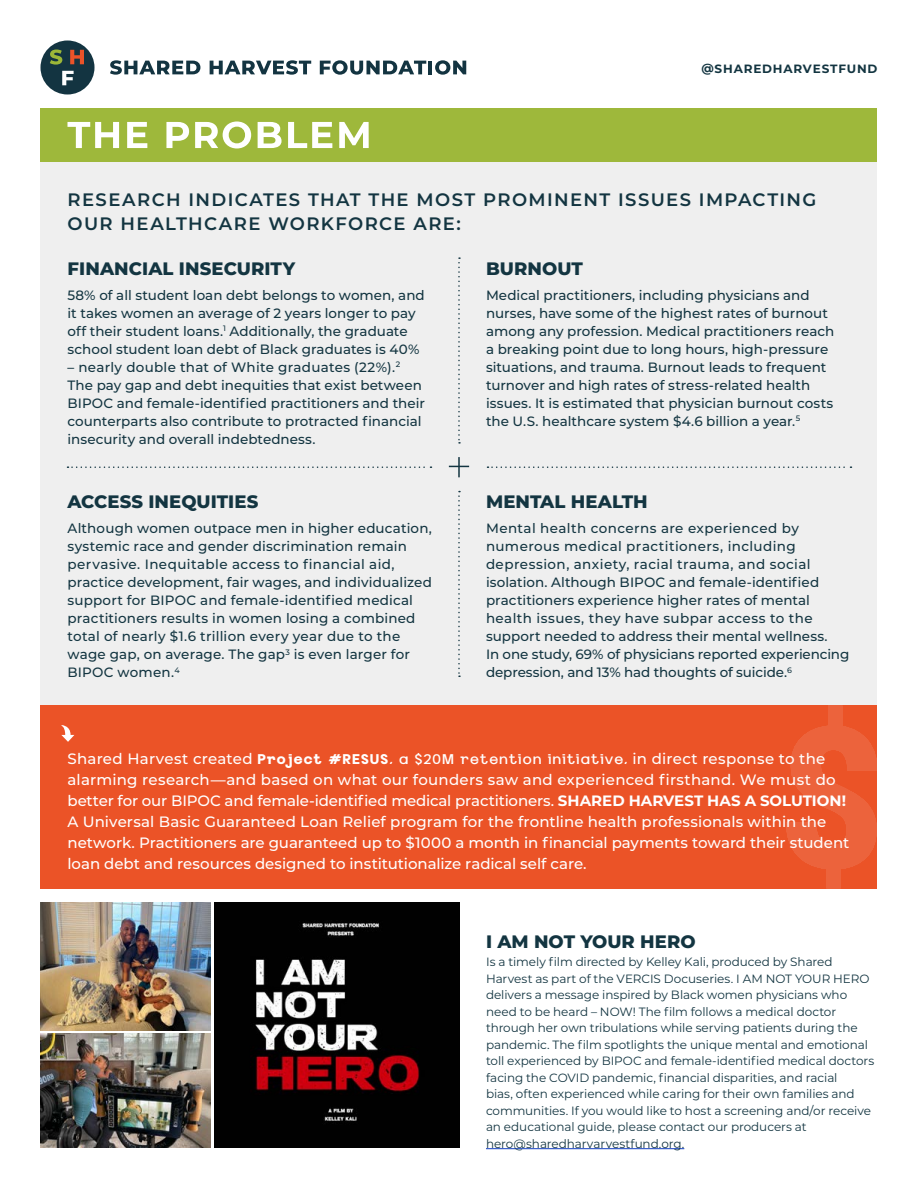
<style>
.page{position:relative;width:918px;height:1188px;background:#fff}
.page>*{position:absolute;margin:0;border:0;box-sizing:border-box;transform-origin:0 0}
.t1{font:600 18px/24px "Montserrat";letter-spacing:.075em;color:#133541}
.t2{font:800 18px "Montserrat";letter-spacing:.005em;color:#133541}
.t3{font:500 15px/21px "Montserrat";color:#fff}
.t4{font:500 13.5px/18px "Montserrat";letter-spacing:.005em;color:#133541}
.t5{font:12px/16.5px "Montserrat";letter-spacing:-.005em;color:#133541}
.t6{font:700 12px "Montserrat";letter-spacing:.07em;color:#133541}
.s1{font-family:"Montero Display";font-weight:700}
.s2{font-family:"Montero Display"}
.s3{font-weight:700}
</style>
<div class="page">
<div style="left:40px;top:108px;width:838px;height:622px;background:#efefef"></div>
<div style="left:40px;top:40px;width:54px;height:54px;background:#133441;border-radius:50%"></div>
<svg style="left:50px;top:50px;width:12px;height:15px"></svg>
<svg style="left:70px;top:50px;width:14px;height:14px"></svg>
<svg style="left:62px;top:71px;width:12px;height:14px"></svg>
<svg style="left:110px;top:60px;width:90px;height:15px"></svg>
<svg style="left:210px;top:60px;width:101px;height:15px"></svg>
<svg style="left:320px;top:60px;width:106px;height:15px"></svg>
<hr style="left:428px;top:61px;width:4px;height:13px;background:#133441">
<svg style="left:435px;top:60px;width:31px;height:15px"></svg>
<svg style="left:449px;top:466px;width:20px;height:1px"></svg>
<hr style="left:458px;top:457px;width:2px;height:20px;background:#133541">
<svg style="left:68px;top:466px;width:363px;height:2px"></svg>
<svg style="left:488px;top:466px;width:363px;height:2px"></svg>
<svg style="left:458px;top:491px;width:2px;height:186px"></svg>
<svg style="left:458px;top:257px;width:2px;height:187px"></svg>
<div style="left:40px;top:108px;width:838px;height:54px;background:#9eb83b"></div>
<svg style="left:68px;top:121px;width:301px;height:27px"></svg>
<img style="left:214px;top:902px;width:245px;height:245px">
<img style="left:41px;top:903px;width:170px;height:127px">
<img style="left:41px;top:1034px;width:170px;height:114px">
<hr style="left:486px;top:1148px;width:198px;height:1px;background:#103cc0">
<div style="left:40px;top:705px;width:838px;height:183px;background:#eb5327"></div>
<svg style="left:786px;top:705px;width:92px;height:183px"></svg>
<svg style="left:61px;top:725px;width:13px;height:17px"></svg>
<p class="t6" style="left:701px;top:60px;width:178px">@SHAREDHARVESTFUND</p>
<h1 class="t1" style="left:68px;top:187px;width:751px">RESEARCH INDICATES THAT THE MOST PROMINENT ISSUES IMPACTING<br>OUR HEALTHCARE WORKFORCE ARE:</h1>
<h1 class="t2" style="left:68px;top:255px;width:229px">FINANCIAL INSECURITY</h1>
<p class="t4" style="left:68px;top:285px;width:359px">58% of all student loan debt belongs to women, and it takes women an average of 2 years longer to pay off their student loans.<sup>1</sup> Additionally, the graduate school student loan debt of Black graduates is 40%</p>
<p class="t4" style="left:67px;top:357px;width:359px">– nearly double that of White graduates (22%).<sup>2<br></sup>The pay gap and debt inequities that exist between BIPOC and female-identified practitioners and their counterparts also contribute to protracted financial insecurity and overall indebtedness.</p>
<h1 class="t2" style="left:68px;top:489px;width:192px">ACCESS INEQUITIES</h1>
<p class="t4" style="left:67px;top:519px;width:366px">Although women outpace men in higher education, systemic race and gender discrimination remain pervasive. Inequitable access to financial aid, practice development, fair wages, and individualized support for BIPOC and female-identified medical practitioners results in women losing a combined total of nearly $1.6 trillion every year due to the wage gap, on average. The gap<sup>3</sup> is even larger for BIPOC women.<sup>4</sup></p>
<h1 class="t2" style="left:486px;top:255px;width:99px">BURNOUT</h1>
<p class="t4" style="left:486px;top:285px;width:350px">Medical practitioners, including physicians and nurses, have some of the highest rates of burnout among any profession. Medical practitioners reach a breaking point due to long hours, high-pressure situations, and trauma. Burnout leads to frequent turnover and high rates of stress-related health issues. It is estimated that physician burnout costs the U.S. healthcare system $4.6 billion a year.<sup>5</sup></p>
<h1 class="t2" style="left:486px;top:489px;width:163px">MENTAL HEALTH</h1>
<p class="t4" style="left:486px;top:519px;width:365px">Mental health concerns are experienced by numerous medical practitioners, including depression, anxiety, racial trauma, and social isolation. Although BIPOC and female-identified practitioners experience higher rates of mental health issues, they have subpar access to the support needed to address their mental wellness.<br>In one study, 69% of physicians reported experiencing depression, and 13% had thoughts of suicide.<sup>6</sup></p>
<p class="t3" style="left:68px;top:747px;width:783px">Shared Harvest created <span class="s1">Project #RESUS</span><span class="s2">, a $20M retention initiative,</span> in direct response to the alarming research—and based on what our founders saw and experienced firsthand. We must do better for our BIPOC and female-identified medical practitioners. <span class="s3">SHARED HARVEST HAS A SOLUTION!<br></span>A Universal Basic Guaranteed Loan Relief program for the frontline health professionals within the network. Practitioners are guaranteed up to $1000 a month in financial payments toward their student loan debt and resources designed to institutionalize radical self care.</p>
<h1 class="t2" style="left:486px;top:928px;width:211px">I AM NOT YOUR HERO</h1>
<p class="t5" style="left:486px;top:953px;width:390px">Is a timely film directed by Kelley Kali, produced by Shared Harvest as part of the VERCIS Docuseries. I AM NOT YOUR HERO delivers a message inspired by Black women physicians who need to be heard – NOW! The film follows a medical doctor through her own tribulations while serving patients during the pandemic. The film spotlights the unique mental and emotional toll experienced by BIPOC and female-identified medical doctors facing the COVID pandemic, financial disparities, and racial<br>bias, often experienced while caring for their own families and communities. If you would like to host a screening and/or receive an educational guide, please contact our producers at hero@sharedharvarvestfund.org.</p>
</div>
